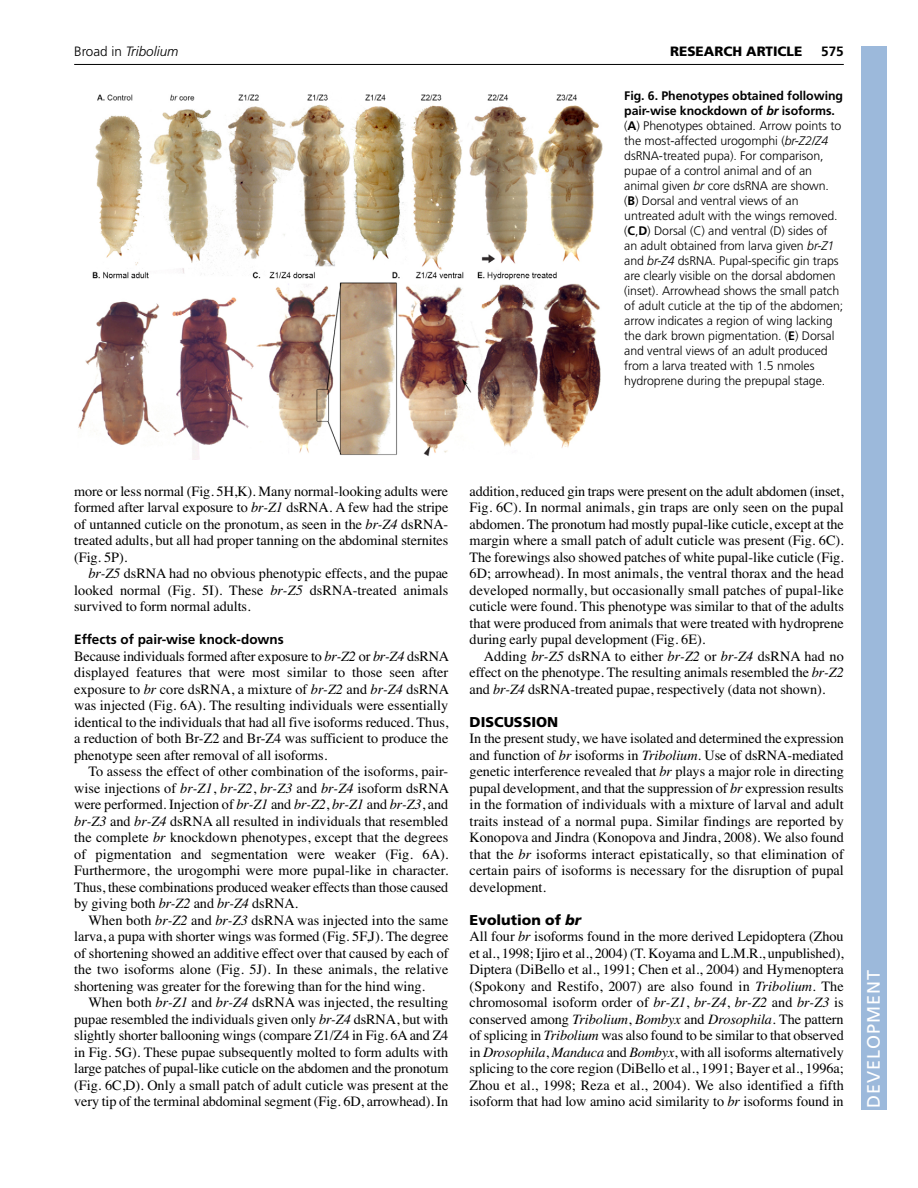
<style>
.page{position:relative;width:918px;height:1188px;background:#fff}
.page>*{position:absolute;margin:0;border:0;box-sizing:border-box;transform-origin:0 0}
.t1{font:18px "Frutiger LT Std";letter-spacing:.055em;color:#fff}
.t2{font:14.25px/16.5px "Times";letter-spacing:-.005em;color:#000;text-align:justify}
.t3{font:900 14.25px "Frutiger LT Std";color:#000}
.t4{font:700 13.5px "Frutiger LT Std";color:#000}
.t5{font:italic 300 13.5px "Frutiger LT Std";color:#000}
.t6{font:900 13.5px "Frutiger LT Std";color:#000}
.t7{font:300 12.3px/15px "Frutiger LT Std";letter-spacing:-.005em;color:#000}
.s1{font-style:normal}
.s2{font-weight:700}
.s3{font-weight:700;font-style:italic}
.s4{font-style:italic}
</style>
<div class="page">
<hr style="left:74px;top:64px;width:770px;height:1px;background:#000">
<img style="left:78px;top:94px;width:525px;height:366px">
<div style="left:861px;top:46px;width:25px;height:1064px;background:#9cb9db"></div>
<p class="t5" style="left:74px;top:46px;width:106px"><span class="s1">Broad in</span> Tribolium</p>
<p class="t6" style="left:670px;top:46px;width:134px">RESEARCH ARTICLE</p>
<p class="t4" style="left:821px;top:46px;width:24px">575</p>
<p class="t7" style="left:624px;top:89px;width:221px"><span class="s2">Fig. 6. Phenotypes obtained following pair-wise knockdown of</span> <span class="s3">br</span> <span class="s2">isoforms. </span>(<span class="s2">A</span>) Phenotypes obtained. Arrow points to the most-affected urogomphi (<span class="s4">br-Z2/Z4 </span>dsRNA-treated pupa). For comparison, pupae of a control animal and of an animal given <span class="s4">br</span> core dsRNA are shown. (<span class="s2">B</span>) Dorsal and ventral views of an untreated adult with the wings removed. (<span class="s2">C</span>,<span class="s2">D</span>) Dorsal (C) and ventral (D) sides of an adult obtained from larva given <span class="s4">br-Z1 </span>and <span class="s4">br-Z4</span> dsRNA. Pupal-specific gin traps are clearly visible on the dorsal abdomen (inset). Arrowhead shows the small patch of adult cuticle at the tip of the abdomen; arrow indicates a region of wing lacking the dark brown pigmentation. (<span class="s2">E</span>) Dorsal and ventral views of an adult produced from a larva treated with 1.5 nmoles hydroprene during the prepupal stage.</p>
<p class="t2" style="left:74px;top:484px;width:376px">more or less normal (Fig. 5H,K). Many normal-looking adults were formed after larval exposure to <span class="s4">br-Z1</span> dsRNA. A few had the stripe of untanned cuticle on the pronotum, as seen in the <span class="s4">br-Z4</span> dsRNA&shy;treated adults, but all had proper tanning on the abdominal sternites (Fig. 5P).</p>
<p class="t2" style="left:74px;top:567px;width:376px;text-indent:14px"><span class="s4">br-Z5</span> dsRNA had no obvious phenotypic effects, and the pupae looked normal (Fig. 5I). These <span class="s4">br-Z5</span> dsRNA-treated animals survived to form normal adults.</p>
<p class="t4" style="left:74px;top:634px;width:211px">Effects of pair-wise knock-downs</p>
<p class="t2" style="left:74px;top:649px;width:376px">Because individuals formed after exposure to <span class="s4">br-Z2</span> or <span class="s4">br-Z4</span> dsRNA displayed features that were most similar to those seen after exposure to <span class="s4">br</span> core dsRNA, a mixture of <span class="s4">br-Z2</span> and <span class="s4">br-Z4</span> dsRNA was injected (Fig. 6A). The resulting individuals were essentially identical to the individuals that had all five isoforms reduced. Thus, a reduction of both Br-Z2 and Br-Z4 was sufficient to produce the phenotype seen after removal of all isoforms.</p>
<p class="t2" style="left:74px;top:765px;width:376px;text-indent:14px">To assess the effect of other combination of the isoforms, pair&shy;wise injections of <span class="s4">br-Z1</span>, <span class="s4">br-Z2</span>, <span class="s4">br-Z3</span> and <span class="s4">br-Z4</span> isoform dsRNA were performed. Injection of <span class="s4">br-Z1</span> and <span class="s4">br-Z2</span>, <span class="s4">br-Z1</span> and <span class="s4">br-Z3</span>, and <span class="s4">br-Z3</span> and <span class="s4">br-Z4</span> dsRNA all resulted in individuals that resembled the complete <span class="s4">br</span> knockdown phenotypes, except that the degrees of pigmentation and segmentation were weaker (Fig. 6A).<br>Furthermore, the urogomphi were more pupal-like in character.<br>Thus, these combinations produced weaker effects than those caused by giving both <span class="s4">br-Z2</span> and <span class="s4">br-Z4</span> dsRNA.</p>
<p class="t2" style="left:74px;top:913px;width:376px;text-indent:14px">When both <span class="s4">br-Z2</span> and <span class="s4">br-Z3</span> dsRNA was injected into the same larva, a pupa with shorter wings was formed (Fig. 5F,J). The degree of shortening showed an additive effect over that caused by each of the two isoforms alone (Fig. 5J). In these animals, the relative shortening was greater for the forewing than for the hind wing.</p>
<p class="t2" style="left:74px;top:996px;width:376px;text-indent:14px">When both <span class="s4">br-Z1</span> and <span class="s4">br-Z4</span> dsRNA was injected, the resulting pupae resembled the individuals given only <span class="s4">br-Z4</span> dsRNA, but with slightly shorter ballooning wings (compare Z1/Z4 in Fig. 6A and Z4 in Fig. 5G). These pupae subsequently molted to form adults with large patches of pupal-like cuticle on the abdomen and the pronotum (Fig. 6C,D). Only a small patch of adult cuticle was present at the very tip of the terminal abdominal segment (Fig. 6D, arrowhead). In</p>
<p class="t2" style="left:470px;top:484px;width:376px">addition, reduced gin traps were present on the adult abdomen (inset, Fig. 6C). In normal animals, gin traps are only seen on the pupal abdomen. The pronotum had mostly pupal-like cuticle, except at the margin where a small patch of adult cuticle was present (Fig. 6C).<br>The forewings also showed patches of white pupal-like cuticle (Fig.<br>6D; arrowhead). In most animals, the ventral thorax and the head developed normally, but occasionally small patches of pupal-like cuticle were found. This phenotype was similar to that of the adults that were produced from animals that were treated with hydroprene during early pupal development (Fig. 6E).</p>
<p class="t2" style="left:470px;top:649px;width:376px;text-indent:14px">Adding <span class="s4">br-Z5</span> dsRNA to either <span class="s4">br-Z2</span> or <span class="s4">br-Z4</span> dsRNA had no effect on the phenotype. The resulting animals resembled the <span class="s4">br-Z2 </span>and <span class="s4">br-Z4</span> dsRNA-treated pupae, respectively (data not shown).</p>
<p class="t3" style="left:470px;top:716px;width:90px">DISCUSSION</p>
<p class="t2" style="left:470px;top:732px;width:376px">In the present study, we have isolated and determined the expression and function of <span class="s4">br</span> isoforms in <span class="s4">Tribolium</span>. Use of dsRNA-mediated genetic interference revealed that <span class="s4">br</span> plays a major role in directing pupal development, and that the suppression of <span class="s4">br</span> expression results in the formation of individuals with a mixture of larval and adult traits instead of a normal pupa. Similar findings are reported by Konopova and Jindra (Konopova and Jindra, 2008). We also found that the <span class="s4">br</span> isoforms interact epistatically, so that elimination of certain pairs of isoforms is necessary for the disruption of pupal development.</p>
<p class="t3" style="left:470px;top:914px;width:113px">Evolution of <span class="s4">br</span></p>
<p class="t2" style="left:470px;top:930px;width:376px">All four <span class="s4">br</span> isoforms found in the more derived Lepidoptera (Zhou et al., 1998; Ijiro et al., 2004) (T. Koyama and L.M.R., unpublished), Diptera (DiBello et al., 1991; Chen et al., 2004) and Hymenoptera (Spokony and Restifo, 2007) are also found in <span class="s4">Tribolium</span>. The chromosomal isoform order of <span class="s4">br-Z1</span>, <span class="s4">br-Z4</span>, <span class="s4">br-Z2</span> and <span class="s4">br-Z3</span> is conserved among <span class="s4">Tribolium</span>, <span class="s4">Bombyx</span> and <span class="s4">Drosophila.</span> The pattern of splicing in <span class="s4">Tribolium</span> was also found to be similar to that observed in <span class="s4">Drosophila</span>, <span class="s4">Manduca</span> and <span class="s4">Bombyx</span>, with all isoforms alternatively splicing to the core region (DiBello et al., 1991; Bayer et al., 1996a; Zhou et al., 1998; Reza et al., 2004). We also identified a fifth isoform that had low amino acid similarity to <span class="s4">br</span> isoforms found in</p>
<p class="t1" style="left:863px;top:1108px;width:140px;rotate:-90deg">DEVELOPMENT</p>
</div>
